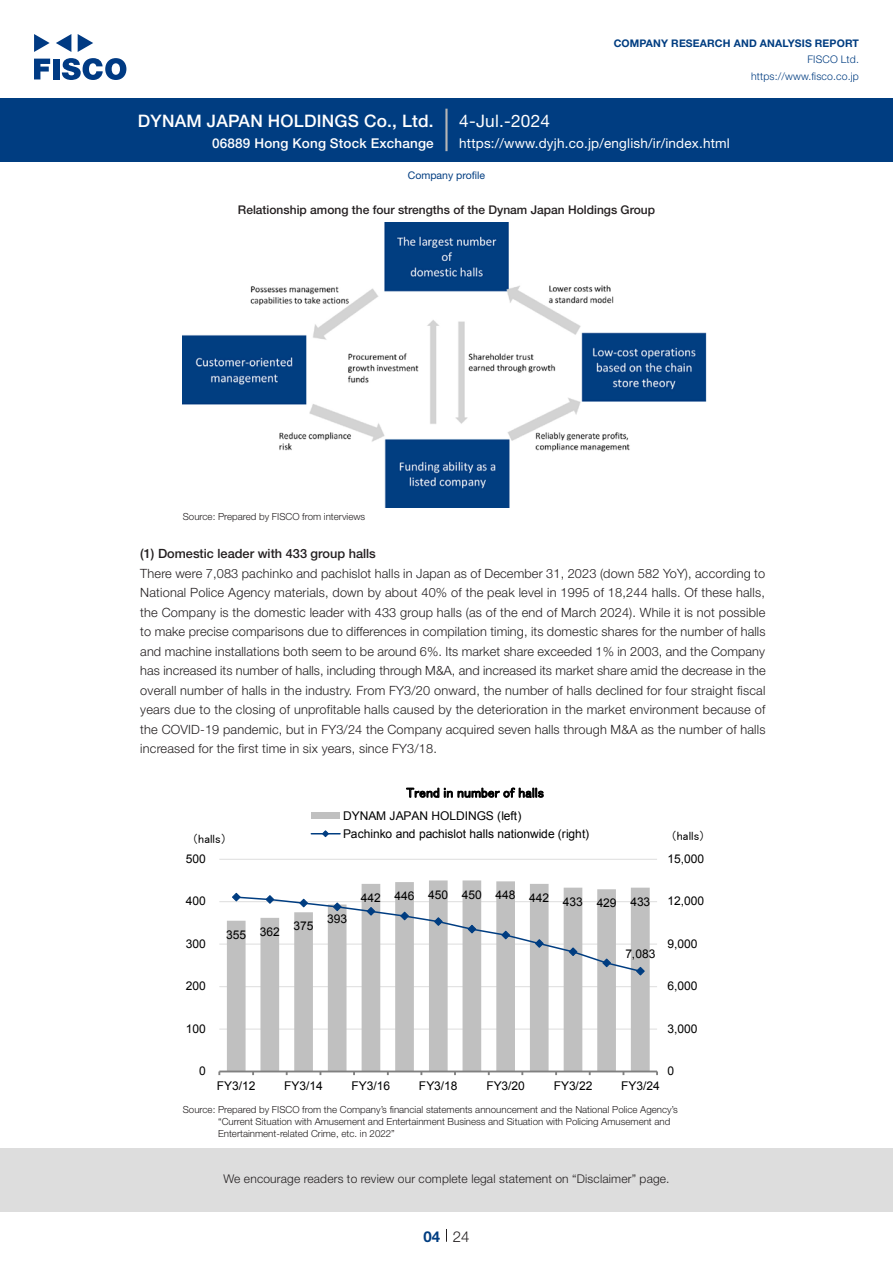
<style>
.page{position:relative;width:893px;height:1263px;background:#fff}
.page>*{position:absolute;margin:0;border:0;box-sizing:border-box;transform-origin:0 0}
.t1{font:500 17.25px "Helvetica Neue LT Std";letter-spacing:.015em;color:#fff}
.t2{font:17.25px "Helvetica Neue LT Std";letter-spacing:.015em;color:#fff}
.t3{font:300 15px "Helvetica Neue LT Std";color:#231f20}
.t4{font:700 15px "Helvetica Neue LT Std";color:#003d81}
.t5{font:13.5px "Helvetica Neue LT Std";letter-spacing:.015em;color:#fff}
.t6{font:500 13.5px "Helvetica Neue LT Std";letter-spacing:.015em;color:#fff}
.t7{font:13.5px "MS P Gothic";letter-spacing:.01em;color:#000}
.本文3mm_e{font:300 12.75px/19.5px "Helvetica Neue LT Std";letter-spacing:.015em;color:#231f20;text-align:justify}
.小タイトル3mm_e{font:500 12.75px "Helvetica Neue LT Std";color:#231f20}
.t8{font:12.15px "Arial";color:#000}
.t9{font:12px/17.9px "Arial";letter-spacing:-.005em;color:#000}
.t10{font:300 12px "Helvetica Neue LT Std";letter-spacing:.015em;color:#231f20}
.チャートタイトル_e{font:500 12px "Helvetica Neue LT Std";color:#231f20}
.t11{font:12px "MS P Gothic";color:#000}
.t12{font:700 10.5px "Helvetica Neue LT Std";letter-spacing:.015em;color:#003d81}
.t13{font:300 10.5px/16.5px "Helvetica Neue LT Std";letter-spacing:.015em;color:#003d81;text-align:right}
.ヘッダー_e{font:10.5px "Helvetica Neue LT Std";color:#003d81}
.表組み基本スタイル_en{font:300 9.75px/12px "Helvetica Neue LT Std";color:#231f20}
</style>
<div class="page">
<div style="left:0;top:1148px;width:893px;height:64px;background:#ddd"></div>
<svg style="left:34px;top:59px;width:16px;height:20px"></svg>
<div style="left:53px;top:59px;width:6px;height:20px;background:#003a83"></div>
<svg style="left:62px;top:58px;width:64px;height:22px"></svg>
<svg style="left:34px;top:34px;width:16px;height:18px"></svg>
<svg style="left:78px;top:34px;width:15px;height:18px"></svg>
<svg style="left:56px;top:34px;width:15px;height:18px"></svg>
<div style="left:0;top:98px;width:893px;height:64px;background:#003d81"></div>
<hr style="left:445px;top:109px;width:3px;height:42px;background:#b5b5b6">
<svg style="left:446px;top:1229px;width:1px;height:13px"></svg>
<img style="left:183px;top:223px;width:524px;height:284px">
<hr style="left:219px;top:1029px;width:438px;height:1px;background:#ddd">
<hr style="left:219px;top:986px;width:438px;height:1px;background:#ddd">
<hr style="left:219px;top:944px;width:438px;height:1px;background:#ddd">
<hr style="left:219px;top:901px;width:438px;height:1px;background:#ddd">
<hr style="left:219px;top:859px;width:438px;height:1px;background:#ddd">
<svg style="left:227px;top:880px;width:423px;height:190px;fill:#c0c0c0"></svg>
<hr style="left:219px;top:1070px;width:438px;height:2px;background:#808080">
<svg style="left:231px;top:892px;width:415px;height:84px"></svg>
<div style="left:311px;top:813px;width:29px;height:6px;background:#c0c0c0"></div>
<svg style="left:311px;top:830px;width:29px;height:8px"></svg>
<h1 class="t1" style="left:138px;top:110px;width:297px">DYNAM JAPAN HOLDINGS Co., Ltd.</h1>
<p class="t6" style="left:212px;top:135px;width:223px">06889 Hong Kong Stock Exchange</p>
<h1 class="t2" style="left:459px;top:110px;width:92px">4-Jul.-2024</h1>
<p class="t12" style="left:614px;top:37px;width:247px">COMPANY RESEARCH AND ANALYSIS REPORT</p>
<p class="t13" style="left:751px;top:51px;width:109px">FISCO Ltd. https://www.fisco.co j p.</p>
<p class="t5" style="left:459px;top:135px;width:272px">https://www.dyjh.co j p. /english /i r/ index.html</p>
<p class="ヘッダー_e" style="left:408px;top:169px;width:79px">Company profile</p>
<p class="チャートタイトル_e" style="left:238px;top:203px;width:419px">Relationship among the four strengths of the Dynam Japan Holdings Group</p>
<p class="表組み基本スタイル_en" style="left:183px;top:510px;width:184px">Source: Prepared by FISCO from interviews</p>
<p class="小タイトル3mm_e" style="left:140px;top:546px;width:237px">1( ) Domestic leader with 433 group halls</p>
<p class="本文3mm_e" style="left:140px;top:563px;width:627px">There were 7,083 pachinko and pachislot halls in Japan as of December 31, 2023 (down 582 YoY ,) according to National Police Agency materials, down by about 40% of the peak level in 1995 of 18,244 halls. Of these halls, the Company is the domestic leader with 433 group halls (as of the end of March 2024 .) While isit not possible to make precise comparisons due to differences in compilation timing, its domestic shares for the number of halls and machine installations both seem to be around 6%. Its market share exceeded 1% in 2003, and the Company has increased its number of halls, including through M&amp;A, and increased its market share amid the decrease in the overall number of halls in the industry. From FY3/20 onward, the number of halls declined for four straight fiscal years due to the closing of unprofitable halls caused by the deterioration in the market environment because of the COVID-19 pandemic, but in FY3/24 the Company acquired seven halls through M&amp;A as the number of halls increased for the first time in six years, since FY3/18.</p>
<p class="t11" style="left:192px;top:833px;width:36px">（halls）</p>
<p class="t7" style="left:406px;top:786px;width:139px">Trend in number of halls</p>
<p class="t9" style="left:343px;top:807px;width:248px">DYNAM JAPAN HOLDINGS (left(<br>Pachinko and pachislot halls nationwide (right(</p>
<p class="t11" style="left:671px;top:830px;width:36px">（halls(</p>
<p class="t9" style="left:186px;top:850px;width:21px">500</p>
<p class="t9" style="left:667px;top:850px;width:38px">15,000</p>
<p class="t9" style="left:186px;top:892px;width:21px">400</p>
<p class="t9" style="left:361px;top:889px;width:21px">442</p>
<p class="t9" style="left:395px;top:887px;width:21px">446</p>
<p class="t9" style="left:428px;top:885px;width:21px">450</p>
<p class="t9" style="left:462px;top:885px;width:21px">450</p>
<p class="t9" style="left:496px;top:886px;width:21px">448</p>
<p class="t9" style="left:529px;top:889px;width:21px">442</p>
<p class="t9" style="left:563px;top:893px;width:21px">433</p>
<p class="t9" style="left:597px;top:894px;width:21px">429</p>
<p class="t9" style="left:630px;top:893px;width:21px">433</p>
<p class="t9" style="left:667px;top:892px;width:38px">12,000</p>
<p class="t9" style="left:186px;top:935px;width:21px">300</p>
<p class="t8" style="left:226px;top:927px;width:22px">355</p>
<p class="t9" style="left:260px;top:923px;width:21px">362</p>
<p class="t9" style="left:293px;top:917px;width:21px">375</p>
<p class="t9" style="left:327px;top:910px;width:21px">393</p>
<p class="t9" style="left:625px;top:945px;width:32px">7,083</p>
<p class="t9" style="left:667px;top:935px;width:32px">9,000</p>
<p class="t9" style="left:186px;top:977px;width:21px">200</p>
<p class="t9" style="left:667px;top:977px;width:32px">6,000</p>
<p class="t9" style="left:186px;top:1020px;width:21px">100</p>
<p class="t9" style="left:667px;top:1020px;width:32px">3,000</p>
<p class="t9" style="left:199px;top:1062px;width:8px">0</p>
<p class="t9" style="left:217px;top:1076px;width:40px">FY3/12</p>
<p class="t9" style="left:284px;top:1076px;width:40px">FY3/14</p>
<p class="t9" style="left:352px;top:1076px;width:40px">FY3/16</p>
<p class="t9" style="left:419px;top:1076px;width:40px">FY3/18</p>
<p class="t9" style="left:486px;top:1076px;width:40px">FY3/20</p>
<p class="t9" style="left:554px;top:1076px;width:40px">FY3/22</p>
<p class="t9" style="left:621px;top:1076px;width:40px">FY3/24</p>
<p class="t9" style="left:667px;top:1062px;width:8px">0</p>
<p class="表組み基本スタイル_en" style="left:218px;top:1103px;width:461px;text-indent:-35px">Source: Prepared by FISCO from the Company s’ financial statements announcement and the National Police Agency s’ “Current Situation with Amusement and Entertainment Business and Situation with Policing Amusement and<br>Entertainment-related Crime, etc in. 2022“</p>
<p class="t10" style="left:223px;top:1171px;width:448px">We encourage readers to review our complete legal statement on “Disclaimer” page.</p>
<p class="t4" style="left:423px;top:1227px;width:18px">04</p>
<p class="t3" style="left:453px;top:1227px;width:18px">24</p>
</div>
